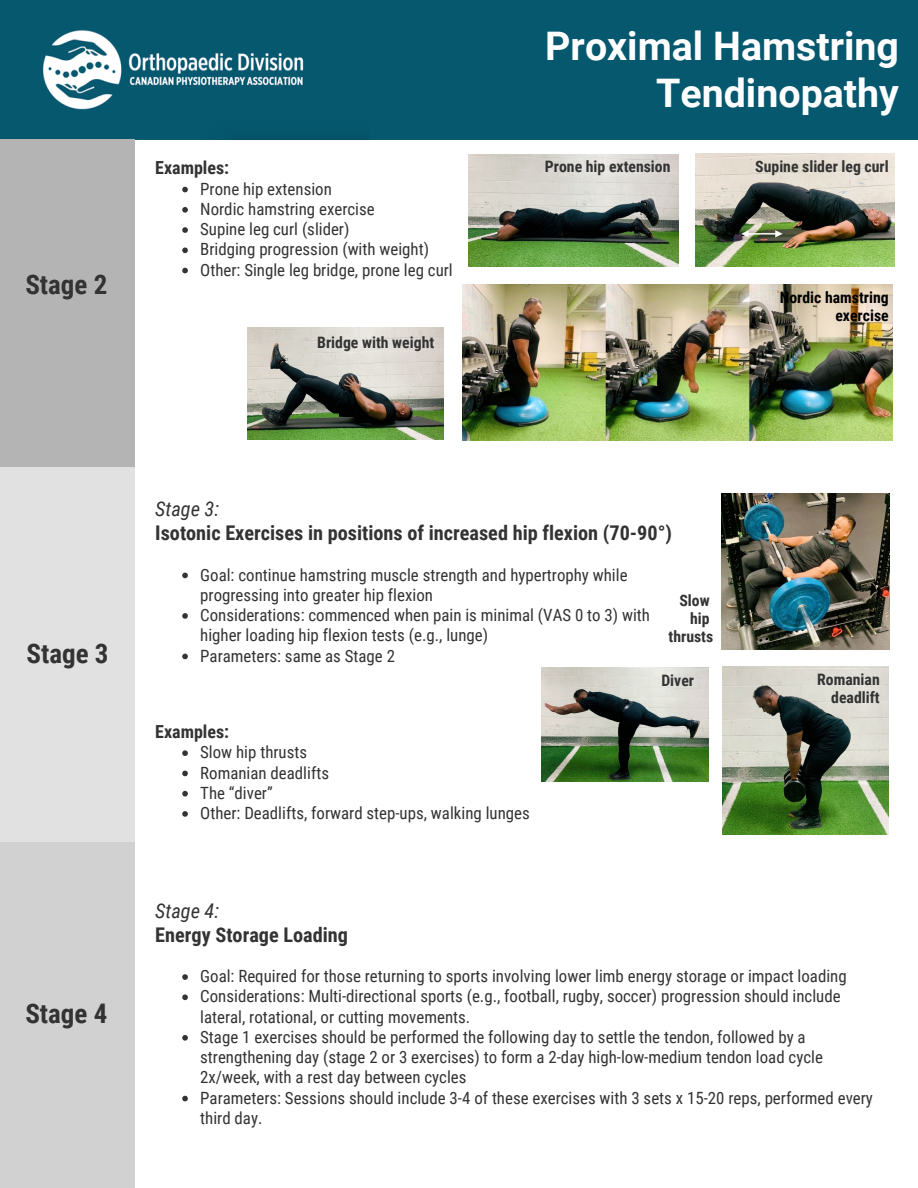
<style>
.page{position:relative;width:918px;height:1188px;background:#fff}
.page>*{position:absolute;margin:0;border:0;box-sizing:border-box;transform-origin:0 0}
.t1{font:700 39.3px/47.2px "Roboto";color:#fff;text-align:right}
.t2{font:700 27px "Roboto Condensed";color:#333}
.t3{font:700 20.25px "Roboto Condensed";color:#333}
.t4{font:italic 20.25px "Roboto Condensed";color:#333}
.t5{font:700 18px "Roboto Condensed";color:#333}
.t6{font:16.8px/20.2px "Roboto Condensed";color:#333}
.t7{font:700 15.75px/18px "Roboto Condensed";color:#333;text-align:right}
.t8{font:700 15.75px/18px "Roboto Condensed";color:#000;text-align:right}
</style>
<div class="page">
<div style="left:0;top:0;width:918px;height:139px;background:#06586f"></div>
<img style="left:43px;top:30px;width:326px;height:110px">
<img style="left:468px;top:154px;width:210px;height:113px">
<div style="left:0;top:839px;width:135px;height:349px;background:#d1d1d1"></div>
<div style="left:0;top:467px;width:135px;height:374px;background:#e1e1e1"></div>
<svg style="left:182px;top:573px;width:6px;height:5px"></svg>
<svg style="left:182px;top:613px;width:6px;height:6px"></svg>
<svg style="left:182px;top:654px;width:6px;height:5px"></svg>
<svg style="left:182px;top:750px;width:6px;height:6px"></svg>
<svg style="left:182px;top:771px;width:6px;height:5px"></svg>
<svg style="left:182px;top:791px;width:6px;height:5px"></svg>
<svg style="left:182px;top:811px;width:6px;height:6px"></svg>
<div style="left:0;top:139px;width:135px;height:328px;background:#b4b4b4"></div>
<svg style="left:182px;top:187px;width:6px;height:5px"></svg>
<svg style="left:182px;top:207px;width:6px;height:6px"></svg>
<svg style="left:182px;top:227px;width:6px;height:6px"></svg>
<svg style="left:182px;top:248px;width:6px;height:5px"></svg>
<svg style="left:182px;top:268px;width:6px;height:5px"></svg>
<img style="left:462px;top:285px;width:430px;height:156px">
<img style="left:695px;top:153px;width:199px;height:114px">
<img style="left:248px;top:327px;width:195px;height:113px">
<img style="left:721px;top:494px;width:169px;height:155px">
<img style="left:541px;top:667px;width:168px;height:115px">
<img style="left:722px;top:666px;width:167px;height:169px">
<svg style="left:182px;top:974px;width:6px;height:6px"></svg>
<svg style="left:182px;top:994px;width:6px;height:6px"></svg>
<svg style="left:182px;top:1035px;width:6px;height:6px"></svg>
<svg style="left:182px;top:1096px;width:6px;height:5px"></svg>
<h2 class="t2" style="left:25px;top:265px;width:83px">Stage 2</h2>
<p class="t5" style="left:155px;top:155px;width:75px">Examples:</p>
<p class="t6" style="left:200px;top:178px;width:254px">Prone hip extension<br>Nordic hamstring exercise<br>Supine leg curl (slider)<br>Bridging progression (with weight)<br>Other: Single leg bridge, prone leg curl</p>
<p class="t7" style="left:317px;top:332px;width:119px">Bridge with weight</p>
<h1 class="t1" style="left:545px;top:21px;width:355px">Proximal Hamstring<br>Tendinopathy</h1>
<p class="t7" style="left:545px;top:157px;width:127px">Prone hip extension</p>
<p class="t7" style="left:755px;top:157px;width:135px">Supine slider leg curl</p>
<p class="t8" style="left:780px;top:287px;width:111px">Nordic hamstring exercise</p>
<h2 class="t2" style="left:27px;top:634px;width:83px">Stage 3</h2>
<h2 class="t2" style="left:25px;top:994px;width:83px">Stage 4</h2>
<p class="t4" style="left:155px;top:495px;width:65px">Stage 3:</p>
<p class="t3" style="left:155px;top:519px;width:518px">Isotonic Exercises in positions of increased hip flexion (70-90°)</p>
<p class="t6" style="left:200px;top:564px;width:451px">Goal: continue hamstring muscle strength and hypertrophy while progressing into greater hip flexion<br>Considerations: commenced when pain is minimal (VAS 0 to 3) with higher loading hip flexion tests (e.g., lunge)<br>Parameters: same as Stage 2</p>
<p class="t7" style="left:669px;top:591px;width:46px">Slow hip thrusts</p>
<p class="t5" style="left:155px;top:719px;width:75px">Examples:</p>
<p class="t6" style="left:200px;top:742px;width:331px">Slow hip thrusts<br>Romanian deadlifts<br>The “diver”<br>Other: Deadlifts, forward step-ups, walking lunges</p>
<p class="t7" style="left:661px;top:671px;width:34px">Diver</p>
<p class="t7" style="left:817px;top:670px;width:64px">Romanian deadlift</p>
<p class="t4" style="left:155px;top:897px;width:65px">Stage 4:</p>
<p class="t3" style="left:155px;top:920px;width:194px">Energy Storage Loading</p>
<p class="t6" style="left:200px;top:965px;width:674px">Goal: Required for those returning to sports involving lower limb energy storage or impact loading Considerations: Multi-directional sports (e.g., football, rugby, soccer) progression should include lateral, rotational, or cutting movements.<br>Stage 1 exercises should be performed the following day to settle the tendon, followed by a strengthening day (stage 2 or 3 exercises) to form a 2-day high-low-medium tendon load cycle 2x/week, with a rest day between cycles<br>Parameters: Sessions should include 3-4 of these exercises with 3 sets x 15-20 reps, performed every third day.</p>
</div>
